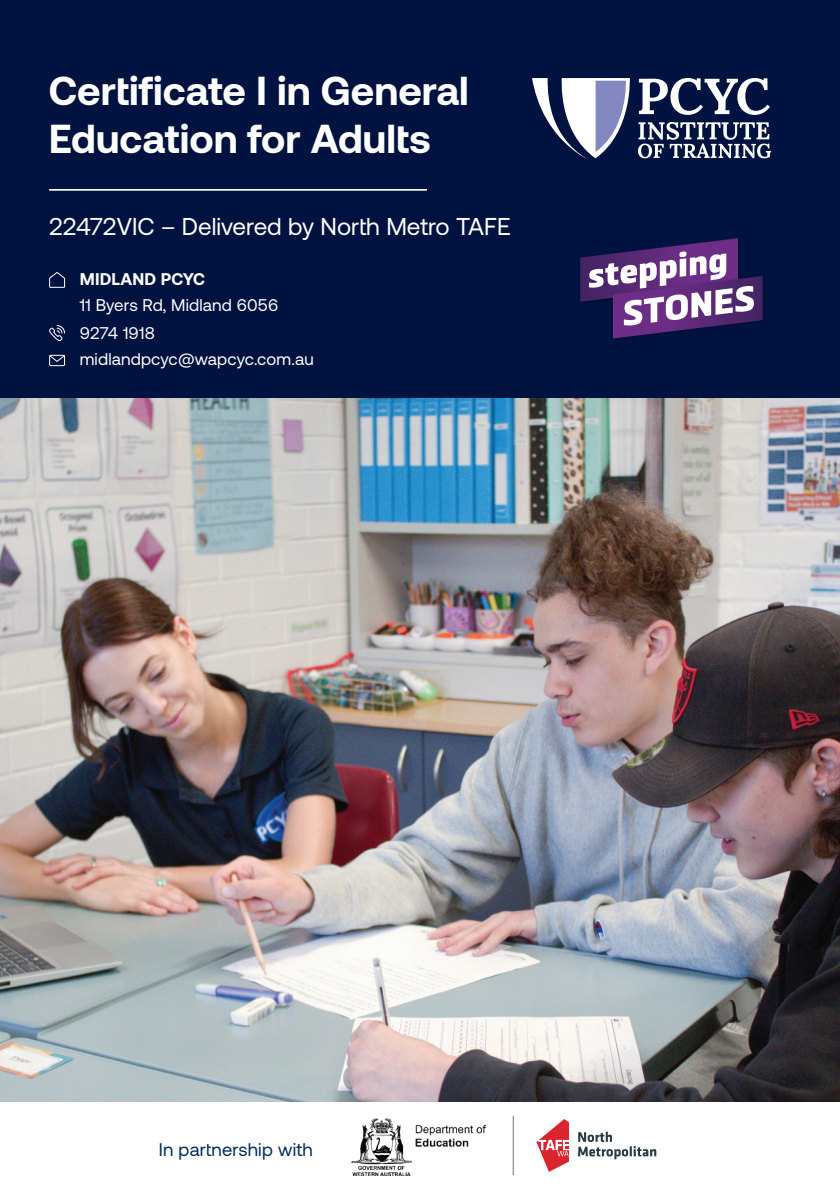
<style>
.page{position:relative;width:840px;height:1191px;background:#fff}
.page>*{position:absolute;margin:0;border:0;box-sizing:border-box;transform-origin:0 0}
.t1{font:700 40.4px/48.6px "Aeonik";color:#fff}
.t2{font:24.4px "Aeonik";color:#fff}
.t3{font:18.4px "Aeonik";letter-spacing:.01em;color:#002c5c}
.t4{font:17px/28.2px "Aeonik";letter-spacing:.01em;color:#fff}
.t5{font:700 17px "Aeonik";letter-spacing:.01em;color:#fff}
</style>
<div class="page">
<img style="left:0;top:397px;width:839px;height:705px">
<div style="left:0;top:0;width:839px;height:397px;background:#001340"></div>
<img style="left:613px;top:276px;width:150px;height:63px">
<svg style="left:580px;top:238px;width:182px;height:100px"></svg>
<hr style="left:49px;top:189px;width:377px;height:2px;background:#fff">
<svg style="left:49px;top:272px;width:17px;height:16px"></svg>
<svg style="left:49px;top:325px;width:16px;height:16px"></svg>
<svg style="left:49px;top:354px;width:16px;height:12px"></svg>
<img style="left:351px;top:1118px;width:134px;height:57px">
<svg style="left:536px;top:1119px;width:32px;height:52px"></svg>
<svg style="left:578px;top:1131px;width:78px;height:28px"></svg>
<hr style="left:512px;top:1115px;width:1px;height:60px;background:#6d737b">
<svg style="left:532px;top:78px;width:237px;height:80px"></svg>
<h1 class="t1" style="left:49px;top:66px;width:421px">Certificate I in General<br>Education for Adults</h1>
<h2 class="t2" style="left:49px;top:213px;width:462px">22472VIC – Delivered by North Metro TAFE</h2>
<p class="t5" style="left:80px;top:269px;width:127px">MIDLAND PCYC</p>
<p class="t4" style="left:80px;top:291px;width:200px">11 Byers Rd, Midland 6056<br>9274 1918</p>
<p class="t4" style="left:80px;top:345px;width:235px">midlandpcyc@wapcyc.com.au</p>
<p class="t3" style="left:159px;top:1139px;width:155px">In partnership with</p>
</div>
